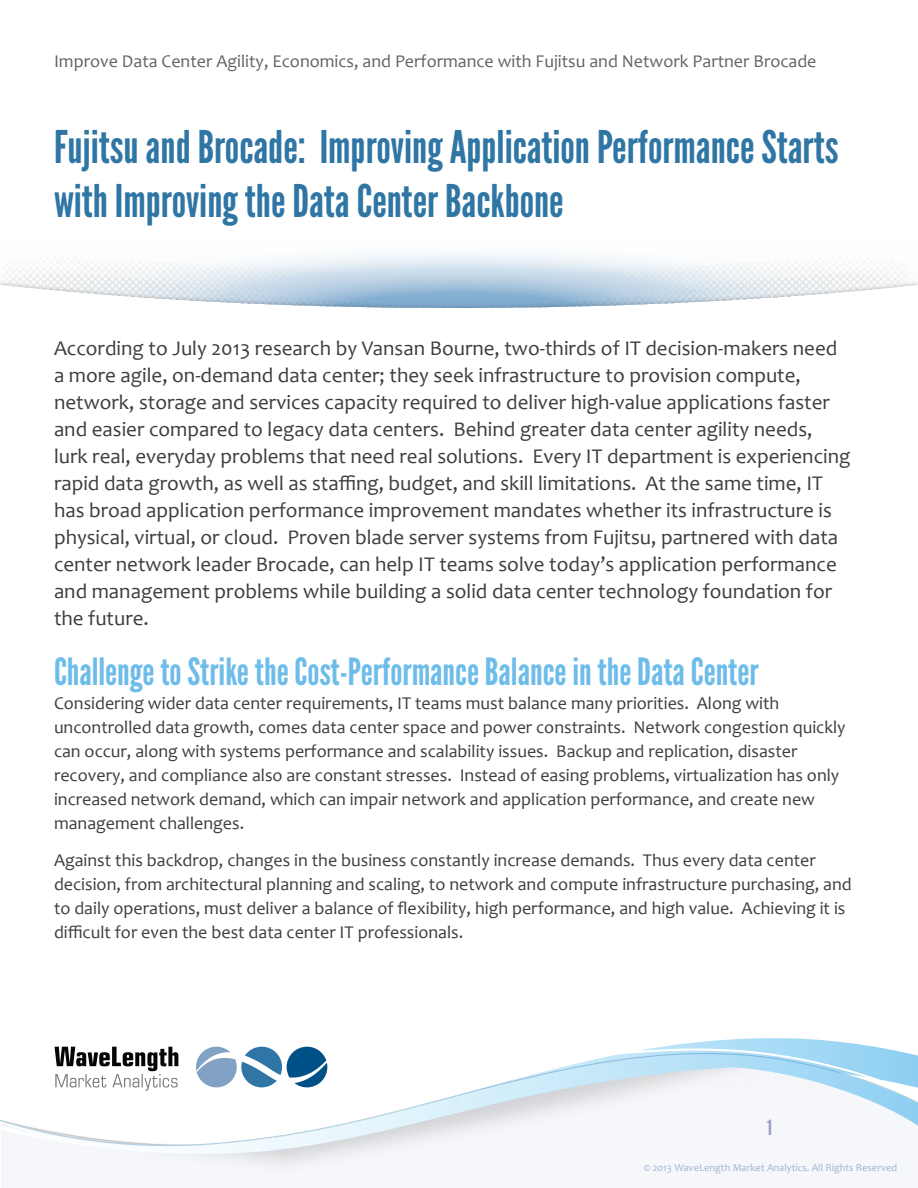
<style>
.page{position:relative;width:918px;height:1188px;background:#fff}
.page>*{position:absolute;margin:0;border:0;box-sizing:border-box;transform-origin:0 0}
.t1{font:45px/54px "League Gothic";color:#2f76a5}
.SubHead{font:37.5px "League Gothic";color:#6dbce9}
.Body{font:21px/27px "Candara";color:#3e3e3f}
.Nav_inactive{font:21px "League Gothic";color:#9b9bc6}
.Body-2{font:18px/24px "Candara";color:#3e3e3f}
.t2{font:18px "Candara";color:#636366}
.t3{font:10.5px "Candara";color:#9fb3cf}
</style>
<div class="page">
<svg style="left:54px;top:1038px;width:857px;height:16px"></svg>
<svg style="left:1px;top:1054px;width:917px;height:101px"></svg>
<svg style="left:1px;top:253px;width:906px;height:26px"></svg>
<img style="left:0;top:279px;width:918px;height:7px">
<svg style="left:12px;top:286px;width:893px;height:23px"></svg>
<svg style="left:55px;top:1047px;width:123px;height:44px"></svg>
<svg style="left:196px;top:1047px;width:131px;height:40px"></svg>
<p class="t2" style="left:54px;top:50px;width:764px">Improve Data Center Agility, Economics, and Performance with Fujitsu and Network Partner Brocade</p>
<h1 class="t1" style="left:54px;top:121px;width:786px">Fujitsu and Brocade: Improving Application Performance Starts with Improving the Data Center Backbone</h1>
<p class="Body" style="left:54px;top:335px;width:798px">According to July 2013 research by Vansan Bourne, two-thirds of IT decision-makers need a more agile, on-demand data center; they seek infrastructure to provision compute, network, storage and services capacity required to deliver high-value applications faster and easier compared to legacy data centers. Behind greater data center agility needs, lurk real, everyday problems that need real solutions. Every IT department is experiencing rapid data growth, as well as staffing, budget, and skill limitations. At the same time, IT has broad application performance improvement mandates whether its infrastructure is physical, virtual, or cloud. Proven blade server systems from Fujitsu, partnered with data center network leader Brocade, can help IT teams solve today’s application performance and management problems while building a solid data center technology foundation for the future.</p>
<p class="SubHead" style="left:54px;top:650px;width:706px">Challenge to Strike the Cost-Performance Balance in the Data Center</p>
<p class="Body-2" style="left:54px;top:691px;width:793px">Considering wider data center requirements, IT teams must balance many priorities. Along with uncontrolled data growth, comes data center space and power constraints. Network congestion quickly can occur, along with systems performance and scalability issues. Backup and replication, disaster recovery, and compliance also are constant stresses. Instead of easing problems, virtualization has only increased network demand, which can impair network and application performance, and create new management challenges.</p>
<p class="Body-2" style="left:54px;top:848px;width:799px">Against this backdrop, changes in the business constantly increase demands. Thus every data center decision, from architectural planning and scaling, to network and compute infrastructure purchasing, and to daily operations, must deliver a balance of flexibility, high performance, and high value. Achieving it is difficult for even the best data center IT professionals.</p>
<p class="Nav_inactive" style="left:767px;top:1116px;width:6px">1</p>
<p class="t3" style="left:644px;top:1161px;width:255px">© 2013 WaveLength Market Analytics. All Rights Reserved</p>
</div>
